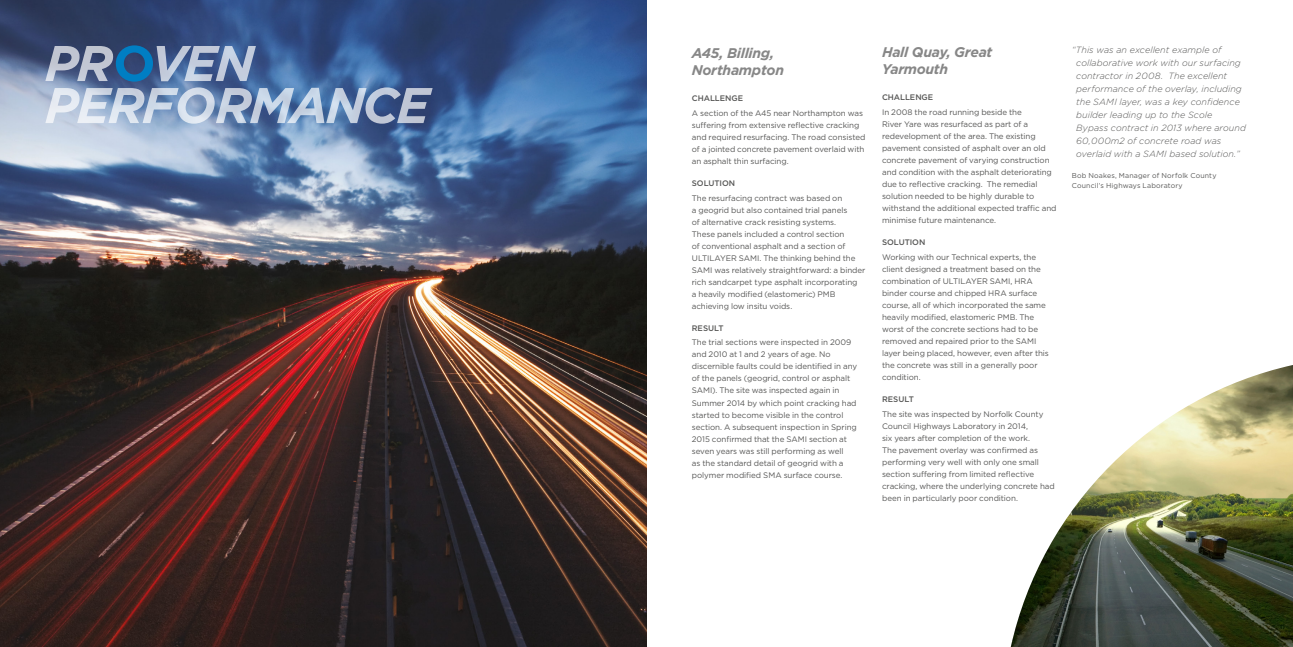
<style>
.page{position:relative;width:1293px;height:647px;background:#fff}
.page>*{position:absolute;margin:0;border:0;box-sizing:border-box;transform-origin:0 0}
.t1{font:italic 700 14px/17px "Gotham";letter-spacing:-.02em;color:#878787}
.t2{font:italic 300 9px/13px "Gotham";letter-spacing:.005em;color:#575756}
.t3{font:8px/12px "Gotham";letter-spacing:-.01em;color:#575756}
.t4{font:500 8px "Gotham";letter-spacing:-.005em;color:#575756}
.t5{font:7px/10px "Gotham";letter-spacing:.025em;color:#575756}
</style>
<div class="page">
<img style="left:0;top:0;width:646px;height:646px">
<img style="left:1011px;top:365px;width:282px;height:281px">
<svg style="left:45px;top:45px;width:388px;height:79px;background:#738db2"></svg>
<h1 class="t1" style="left:692px;top:44px;width:94px">A45, Billing,<br>Northampton</h1>
<p class="t4" style="left:692px;top:93px;width:53px">CHALLENGE</p>
<p class="t3" style="left:692px;top:107px;width:175px">A section of the A45 near Northampton was suffering from extensive reflective cracking and required resurfacing. The road consisted of a jointed concrete pavement overlaid with an asphalt thin surfacing.</p>
<p class="t4" style="left:692px;top:177px;width:45px">SOLUTION</p>
<p class="t3" style="left:692px;top:191px;width:175px">The resurfacing contract was based on<br>a geogrid but also contained trial panels<br>of alternative crack resisting systems.<br>These panels included a control section<br>of conventional asphalt and a section of ULTILAYER SAMI. The thinking behind the SAMI was relatively straightforward: a binder rich sandcarpet type asphalt incorporating<br>a heavily modified (elastomeric) PMB achieving low insitu voids.</p>
<p class="t4" style="left:692px;top:322px;width:33px">RESULT</p>
<p class="t3" style="left:692px;top:336px;width:167px">The trial sections were inspected in 2009 and 2010 at 1 and 2 years of age. No discernible faults could be identified in any of the panels (geogrid, control or asphalt SAMI). The site was inspected again in Summer 2014 by which point cracking had started to become visible in the control section. A subsequent inspection in Spring 2015 confirmed that the SAMI section at seven years was still performing as well<br>as the standard detail of geogrid with a polymer modified SMA surface course.</p>
<h1 class="t1" style="left:882px;top:43px;width:112px">Hall Quay, Great<br>Yarmouth</h1>
<p class="t4" style="left:882px;top:92px;width:53px">CHALLENGE</p>
<p class="t3" style="left:882px;top:106px;width:176px">In 2008 the road running beside the<br>River Yare was resurfaced as part of a redevelopment of the area. The existing pavement consisted of asphalt over an old concrete pavement of varying construction and condition with the asphalt deteriorating due to reflective cracking. The remedial solution needed to be highly durable to withstand the additional expected traffic and minimise future maintenance.</p>
<p class="t4" style="left:882px;top:236px;width:45px">SOLUTION</p>
<p class="t3" style="left:882px;top:250px;width:168px">Working with our Technical experts, the client designed a treatment based on the combination of ULTILAYER SAMI, HRA binder course and chipped HRA surface course, all of which incorporated the same heavily modified, elastomeric PMB. The worst of the concrete sections had to be removed and repaired prior to the SAMI layer being placed, however, even after this the concrete was still in a generally poor condition.</p>
<p class="t4" style="left:882px;top:393px;width:33px">RESULT</p>
<p class="t3" style="left:882px;top:407px;width:174px">The site was inspected by Norfolk County Council Highways Laboratory in 2014,<br>six years after completion of the work.<br>The pavement overlay was confirmed as performing very well with only one small section suffering from limited reflective cracking, where the underlying concrete had been in particularly poor condition.</p>
<p class="t2" style="left:1076px;top:43px;width:171px;text-indent:-4px">“This was an excellent example of collaborative work with our surfacing contractor in 2008. The excellent performance of the overlay, including the SAMI layer, was a key confidence builder leading up to the Scole Bypass contract in 2013 where around 60,000m2 of concrete road was overlaid with a SAMI based solution.”</p>
<p class="t5" style="left:1071px;top:170px;width:146px">Bob Noakes, Manager of Norfolk County<br>Council’s Highways Laboratory</p>
</div>
